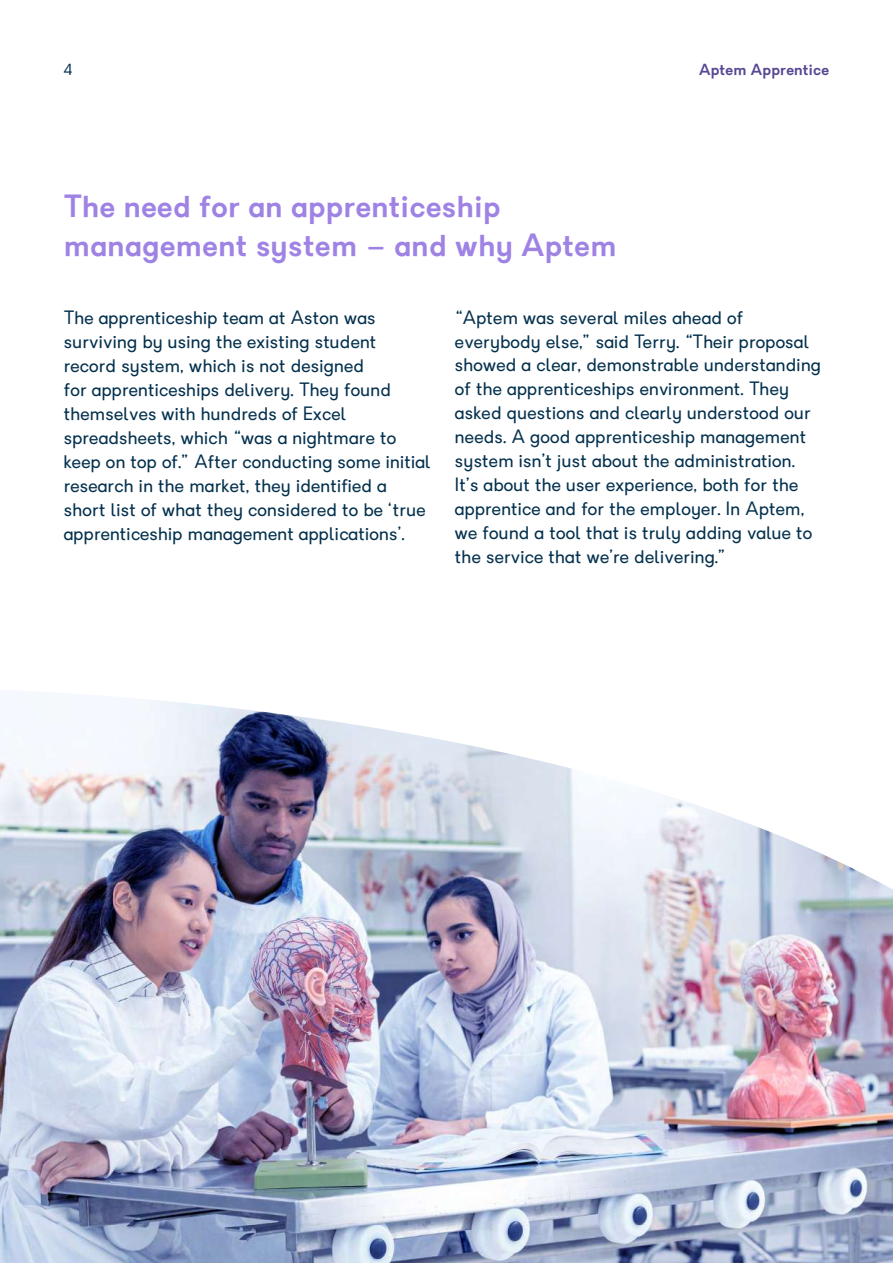
<style>
.page{position:relative;width:893px;height:1263px;background:#fff}
.page>*{position:absolute;margin:0;border:0;box-sizing:border-box;transform-origin:0 0}
.t1{font:600 30px/39px "Granary";letter-spacing:.02em;color:#9f83e4}
.t2{font:18px/24px "Granary";letter-spacing:.02em;color:#03304d}
.t3{font:600 15px "Granary";letter-spacing:.02em;color:#584793}
.t4{font:15px "Granary";color:#03304d}
</style>
<div class="page">
<img style="left:0;top:692px;width:893px;height:571px">
<p class="t4" style="left:64px;top:60px;width:10px">4</p>
<p class="t3" style="left:699px;top:60px;width:132px">Aptem Apprentice</p>
<h1 class="t1" style="left:64px;top:188px;width:554px">The need for an apprenticeship management system – and why Aptem</h1>
<p class="t2" style="left:64px;top:305px;width:368px">The apprenticeship team at Aston was surviving by using the existing student record system, which is not designed<br>for apprenticeships delivery. They found themselves with hundreds of Excel spreadsheets, which “was a nightmare to keep on top of.” After conducting some initial research in the market, they identified a short list of what they considered to be ‘true apprenticeship management applications’.</p>
<p class="t2" style="left:455px;top:305px;width:367px">“Aptem was several miles ahead of everybody else,” said Terry. “Their proposal showed a clear, demonstrable understanding of the apprenticeships environment. They asked questions and clearly understood our needs. A good apprenticeship management system isn’t just about the administration.<br>It’s about the user experience, both for the apprentice and for the employer. In Aptem, we found a tool that is truly adding value to the service that we’re delivering.”</p>
</div>
